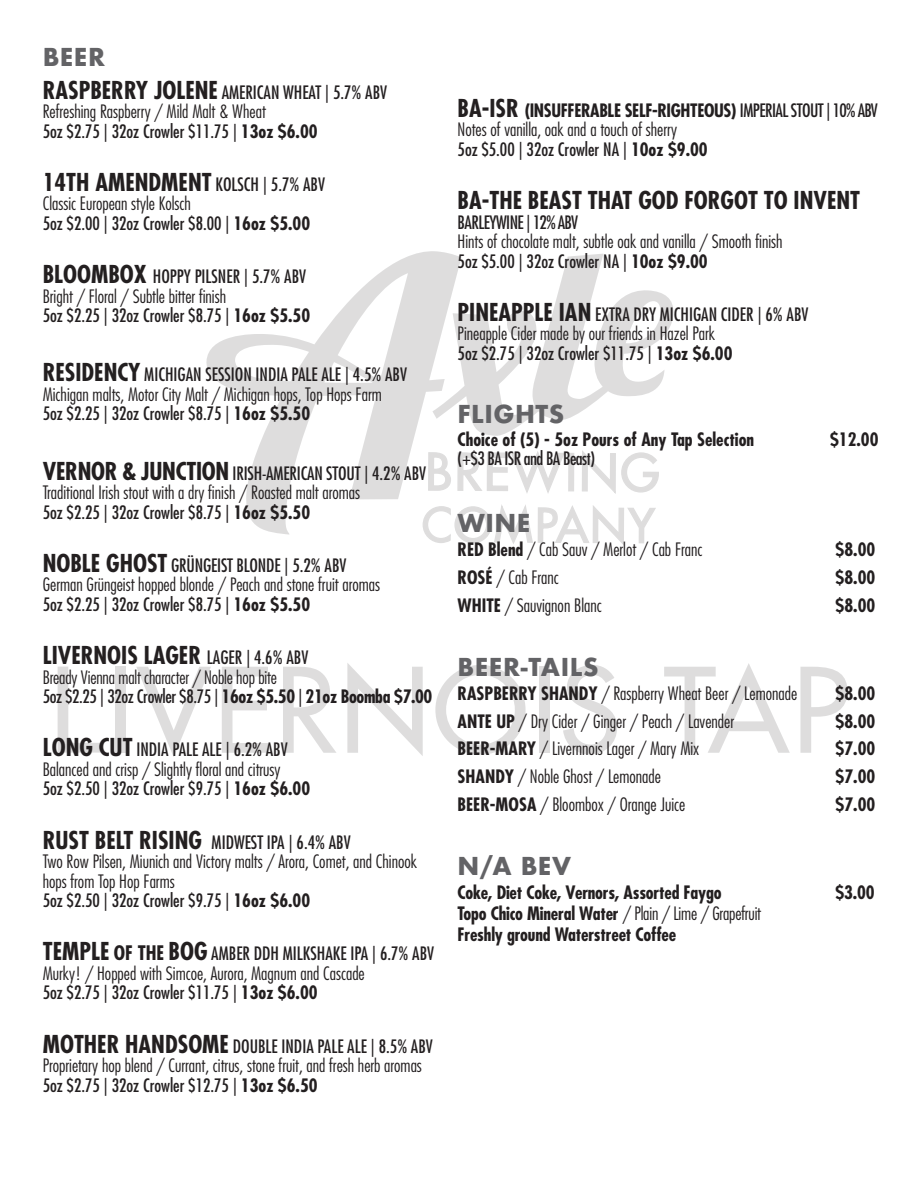
<style>
.page{position:relative;width:918px;height:1188px;background:#fff}
.page>*{position:absolute;margin:0;border:0;box-sizing:border-box;transform-origin:0 0}
.t1{font:700 condensed 24px "Futura";color:#231f20}
.t2{font:700 24px "Futura";letter-spacing:.02em;color:#636366}
.t3{font:300 condensed 18px/19.5px "Futura";color:#231f20}
.t4{font:condensed 18px "Futura";color:#231f20}
.t5{font:700 condensed 18px "Futura";letter-spacing:-.01em;color:#231f20}
.t6{font:condensed 18px "Futura";letter-spacing:-.02em;color:#231f20}
.t7{font:condensed 18px "Futura";letter-spacing:-.03em;color:#231f20}
.s1{font-weight:700;font-size:24px}
.s2{font-weight:700}
.s3{font-weight:400;font-size:18px}
.s4{font-weight:700;font-size:19.5px}
.s5{font-size:24px}
.s6{font-weight:400}
</style>
<div class="page">
<div style="left:115px;top:667px;width:11px;height:86px;background:#dedddd"></div>
<svg style="left:136px;top:667px;width:75px;height:90px"></svg>
<svg style="left:222px;top:667px;width:46px;height:86px"></svg>
<svg style="left:283px;top:667px;width:53px;height:86px"></svg>
<svg style="left:347px;top:663px;width:76px;height:93px"></svg>
<svg style="left:435px;top:665px;width:91px;height:90px"></svg>
<div style="left:539px;top:667px;width:11px;height:86px;background:#dedddd"></div>
<svg style="left:563px;top:665px;width:54px;height:90px"></svg>
<svg style="left:664px;top:663px;width:126px;height:90px"></svg>
<svg style="left:800px;top:667px;width:47px;height:86px"></svg>
<svg style="left:58px;top:667px;width:45px;height:86px"></svg>
<svg style="left:206px;top:251px;width:244px;height:284px"></svg>
<svg style="left:427px;top:449px;width:138px;height:47px"></svg>
<div style="left:569px;top:453px;width:5px;height:38px;background:#dedddd"></div>
<svg style="left:582px;top:450px;width:77px;height:44px"></svg>
<svg style="left:422px;top:502px;width:234px;height:43px"></svg>
<svg style="left:432px;top:254px;width:242px;height:182px"></svg>
<p class="t2" style="left:43px;top:39px;width:64px">BEER</p>
<p class="t4" style="left:43px;top:81px;width:346px"><span class="s1">RASPBERRY JOLENE</span> AMERICAN WHEAT | 5.7% ABV</p>
<p class="t3" style="left:43px;top:102px;width:225px">Refreshing Raspberry / Mild Malt &amp; Wheat</p>
<p class="t4" style="left:43px;top:120px;width:276px">5oz $2.75 | 32oz Crowler $11.75 | <span class="s2">13oz $6.00</span></p>
<p class="t4" style="left:43px;top:173px;width:284px"><span class="s1">14TH AMENDMENT</span> KOLSCH | 5.7% ABV</p>
<p class="t3" style="left:43px;top:194px;width:150px">Classic European style Kolsch</p>
<p class="t4" style="left:43px;top:212px;width:269px">5oz $2.00 | 32oz Crowler $8.00 | <span class="s2">16oz $5.00</span></p>
<p class="t4" style="left:43px;top:266px;width:265px"><span class="s1">BLOOMBOX</span> HOPPY PILSNER | 5.7% ABV</p>
<p class="t3" style="left:43px;top:286px;width:185px">Bright / Floral / Subtle bitter finish</p>
<p class="t4" style="left:43px;top:305px;width:269px">5oz $2.25 | 32oz Crowler $8.75 | <span class="s2">16oz $5.50</span></p>
<p class="t4" style="left:43px;top:364px;width:366px"><span class="s1">RESIDENCY</span> MICHIGAN SESSION INDIA PALE ALE | 4.5% ABV</p>
<p class="t3" style="left:43px;top:385px;width:341px">Michigan malts, Motor City Malt / Michigan hops, Top Hops Farm</p>
<p class="t4" style="left:43px;top:403px;width:269px">5oz $2.25 | 32oz Crowler $8.75 | <span class="s2">16oz $5.50</span></p>
<p class="t4" style="left:43px;top:462px;width:385px"><span class="s1">VERNOR &amp; JUNCTION</span> IRISH-AMERICAN STOUT | 4.2% ABV</p>
<p class="t3" style="left:43px;top:483px;width:319px">Traditional Irish stout with a dry finish / Roasted malt aromas</p>
<p class="t4" style="left:43px;top:501px;width:269px">5oz $2.25 | 32oz Crowler $8.75 | <span class="s2">16oz $5.50</span></p>
<p class="t4" style="left:43px;top:554px;width:305px"><span class="s1">NOBLE GHOST</span> GRÜNGEIST BLONDE | 5.2% ABV</p>
<p class="t3" style="left:43px;top:575px;width:339px">German Grüngeist hopped blonde / Peach and stone fruit aromas</p>
<p class="t4" style="left:43px;top:593px;width:269px">5oz $2.25 | 32oz Crowler $8.75 | <span class="s2">16oz $5.50</span></p>
<p class="t1" style="left:43px;top:640px;width:267px">LIVERNOIS LAGER <span class="s3">LAGER | 4.6% ABV</span></p>
<p class="t3" style="left:43px;top:667px;width:236px">Bready Vienna malt character / Noble hop bite</p>
<p class="t6" style="left:43px;top:686px;width:391px">5oz $2.25 | 32oz Crowler $8.75 | <span class="s2">16oz $5.50</span> | <span class="s2">21oz Boomba $7.00</span></p>
<p class="t4" style="left:43px;top:739px;width:247px"><span class="s1">LONG CUT</span> INDIA PALE ALE | 6.2% ABV</p>
<p class="t3" style="left:43px;top:760px;width:239px">Balanced and crisp / Slightly floral and citrusy</p>
<p class="t4" style="left:43px;top:778px;width:269px">5oz $2.50 | 32oz Crowler $9.75 | <span class="s2">16oz $6.00</span></p>
<p class="t4" style="left:43px;top:831px;width:309px"><span class="s1">RUST BELT RISING</span> MIDWEST IPA | 6.4% ABV</p>
<p class="t3" style="left:43px;top:852px;width:376px">Two Row Pilsen, Miunich and Victory malts / Arora, Comet, and Chinook hops from Top Hop Farms</p>
<p class="t4" style="left:43px;top:890px;width:269px">5oz $2.50 | 32oz Crowler $9.75 | <span class="s2">16oz $6.00</span></p>
<p class="t4" style="left:43px;top:943px;width:393px"><span class="s1">TEMPLE</span> <span class="s4">OF THE</span> <span class="s1">BOG</span> AMBER DDH MILKSHAKE IPA | 6.7% ABV</p>
<p class="t3" style="left:43px;top:964px;width:324px">Murky! / Hopped with Simcoe, Aurora, Magnum and Cascade</p>
<p class="t4" style="left:43px;top:982px;width:276px">5oz $2.75 | 32oz Crowler $11.75 | <span class="s2">13oz $6.00</span></p>
<p class="t4" style="left:43px;top:1035px;width:392px"><span class="s1">MOTHER HANDSOME</span> DOUBLE INDIA PALE ALE | 8.5% ABV</p>
<p class="t3" style="left:43px;top:1056px;width:381px">Proprietary hop blend / Currant, citrus, stone fruit, and fresh herb aromas</p>
<p class="t4" style="left:43px;top:1074px;width:276px">5oz $2.75 | 32oz Crowler $12.75 | <span class="s2">13oz $6.50</span></p>
<p class="t5" style="left:458px;top:99px;width:422px"><span class="s5">BA-ISR</span> (INSUFFERABLE SELF-RIGHTEOUS) <span class="s6">IMPERIAL STOUT | 10% ABV</span></p>
<p class="t3" style="left:458px;top:120px;width:221px">Notes of vanilla, oak and a touch of sherry</p>
<p class="t4" style="left:458px;top:138px;width:252px">5oz $5.00 | 32oz Crowler NA | <span class="s2">10oz $9.00</span></p>
<p class="t1" style="left:458px;top:185px;width:404px">BA-THE BEAST THAT GOD FORGOT TO INVENT</p>
<p class="t7" style="left:458px;top:211px;width:122px">BARLEYWINE | 12% ABV</p>
<p class="t3" style="left:458px;top:232px;width:326px">Hints of chocolate malt, subtle oak and vanilla / Smooth finish</p>
<p class="t4" style="left:458px;top:250px;width:252px">5oz $5.00 | 32oz Crowler NA | <span class="s2">10oz $9.00</span></p>
<p class="t4" style="left:458px;top:303px;width:352px"><span class="s1">PINEAPPLE IAN</span> EXTRA DRY MICHIGAN CIDER | 6% ABV</p>
<p class="t3" style="left:458px;top:324px;width:259px">Pineapple Cider made by our friends in Hazel Park</p>
<p class="t4" style="left:458px;top:342px;width:276px">5oz $2.75 | 32oz Crowler $11.75 | <span class="s2">13oz $6.00</span></p>
<p class="t2" style="left:458px;top:397px;width:108px">FLIGHTS</p>
<p class="t5" style="left:458px;top:428px;width:298px">Choice of (5) - 5oz Pours of Any Tap Selection</p>
<p class="t5" style="left:830px;top:428px;width:50px">$12.00</p>
<p class="t7" style="left:458px;top:448px;width:139px">(+$3 BA ISR and BA Beast)</p>
<p class="t2" style="left:458px;top:506px;width:74px">WINE</p>
<p class="t3" style="left:458px;top:540px;width:246px"><span class="s2">RED Blend</span> / Cab Sauv / Merlot / Cab Franc</p>
<p class="t5" style="left:836px;top:538px;width:41px">$8.00</p>
<p class="t3" style="left:458px;top:568px;width:103px"><span class="s2">ROSÉ</span> / Cab Franc</p>
<p class="t5" style="left:836px;top:566px;width:41px">$8.00</p>
<p class="t3" style="left:458px;top:595px;width:146px"><span class="s2">WHITE</span> / Sauvignon Blanc</p>
<p class="t5" style="left:836px;top:594px;width:41px">$8.00</p>
<p class="t2" style="left:458px;top:649px;width:143px">BEER-TAILS</p>
<p class="t3" style="left:458px;top:683px;width:341px"><span class="s2">RASPBERRY SHANDY</span> / Raspberry Wheat Beer / Lemonade</p>
<p class="t5" style="left:836px;top:682px;width:41px">$8.00</p>
<p class="t3" style="left:458px;top:711px;width:278px"><span class="s2">ANTE UP</span> / Dry Cider / Ginger / Peach / Lavender</p>
<p class="t5" style="left:836px;top:710px;width:41px">$8.00</p>
<p class="t3" style="left:458px;top:739px;width:243px"><span class="s2">BEER-MARY</span> / Livernnois Lager / Mary Mix</p>
<p class="t5" style="left:836px;top:737px;width:41px">$7.00</p>
<p class="t3" style="left:458px;top:767px;width:205px"><span class="s2">SHANDY</span> / Noble Ghost / Lemonade</p>
<p class="t5" style="left:836px;top:765px;width:41px">$7.00</p>
<p class="t3" style="left:458px;top:794px;width:229px"><span class="s2">BEER-MOSA</span> / Bloombox / Orange Juice</p>
<p class="t5" style="left:836px;top:793px;width:41px">$7.00</p>
<p class="t2" style="left:458px;top:848px;width:115px">N/A BEV</p>
<p class="t5" style="left:458px;top:881px;width:266px">Coke, Diet Coke, Vernors, Assorted Faygo</p>
<p class="t5" style="left:836px;top:881px;width:40px">$3.00</p>
<p class="t3" style="left:458px;top:903px;width:305px"><span class="s2">Topo Chico Mineral Water</span> / Plain / Lime / Grapefruit</p>
<p class="t5" style="left:458px;top:923px;width:220px">Freshly ground Waterstreet Coffee</p>
</div>
